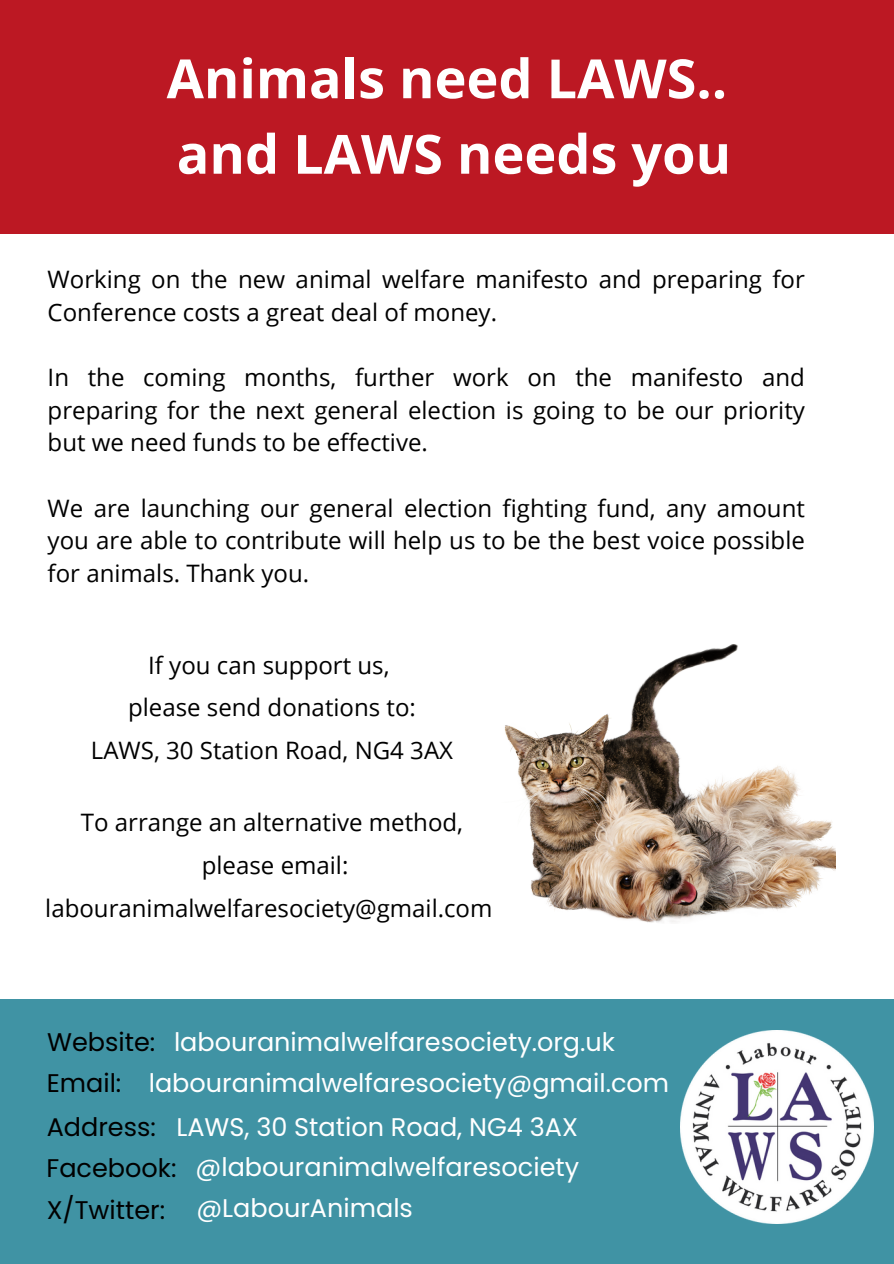
<style>
.page{position:relative;width:894px;height:1264px;background:#fff}
.page>*{position:absolute;margin:0;border:0;box-sizing:border-box;transform-origin:0 0}
.t1{font:700 54px "Open Sans";color:#fff}
.t2{font:25.5px "Poppins";color:#fff}
.t3{font:25.5px "Poppins";color:#000}
.t4{font:24px/32.7px "Open Sans";color:#000;text-align:justify}
</style>
<div class="page">
<div style="left:0;top:999px;width:893px;height:264px;background:#4093a4"></div>
<img style="left:680px;top:1030px;width:192px;height:193px">
<img style="left:504px;top:645px;width:331px;height:278px">
<div style="left:0;top:0;width:893px;height:234px;background:#bc1823"></div>
<p class="t1" style="left:166px;top:41px;width:562px">Animals need LAWS..</p>
<p class="t1" style="left:177px;top:116px;width:555px">and LAWS needs you</p>
<p class="t4" style="left:48px;top:262px;width:758px">Working on the new animal welfare manifesto and preparing for<br>Conference costs a great deal of money.</p>
<p class="t4" style="left:48px;top:360px;width:758px">In the coming months, further work on the manifesto and preparing for the next general election is going to be our priority but we need funds to be effective.</p>
<p class="t4" style="left:48px;top:491px;width:758px">We are launching our general election fighting fund, any amount you are able to contribute will help us to be the best voice possible for animals. Thank you.</p>
<p class="t4" style="left:148px;top:648px;width:243px">If you can support us,</p>
<p class="t4" style="left:128px;top:690px;width:289px">please send donations to:</p>
<p class="t4" style="left:91px;top:733px;width:363px">LAWS, 30 Station Road, NG4 3AX</p>
<p class="t4" style="left:81px;top:805px;width:383px">To arrange an alternative method,</p>
<p class="t4" style="left:45px;top:843px;width:448px;line-height:42.8px;text-align:center">please email: labouranimalwelfaresociety@gmail.com</p>
<p class="t3" style="left:47px;top:1023px;width:110px">Website:</p>
<p class="t2" style="left:174px;top:1023px;width:442px">labouranimalwelfaresociety.org.uk</p>
<p class="t3" style="left:47px;top:1065px;width:76px">Email:</p>
<p class="t2" style="left:149px;top:1065px;width:522px">labouranimalwelfaresociety@gmail.com</p>
<p class="t2" style="left:176px;top:1108px;width:403px">LAWS, 30 Station Road, NG4 3AX</p>
<p class="t3" style="left:47px;top:1108px;width:111px">Address:</p>
<p class="t3" style="left:46px;top:1149px;width:131px">Facebook:</p>
<p class="t3" style="left:47px;top:1192px;width:120px">X/Twitter:</p>
<p class="t2" style="left:195px;top:1148px;width:385px">@labouranimalwelfaresociety</p>
<p class="t2" style="left:196px;top:1190px;width:218px">@LabourAnimals</p>
</div>
